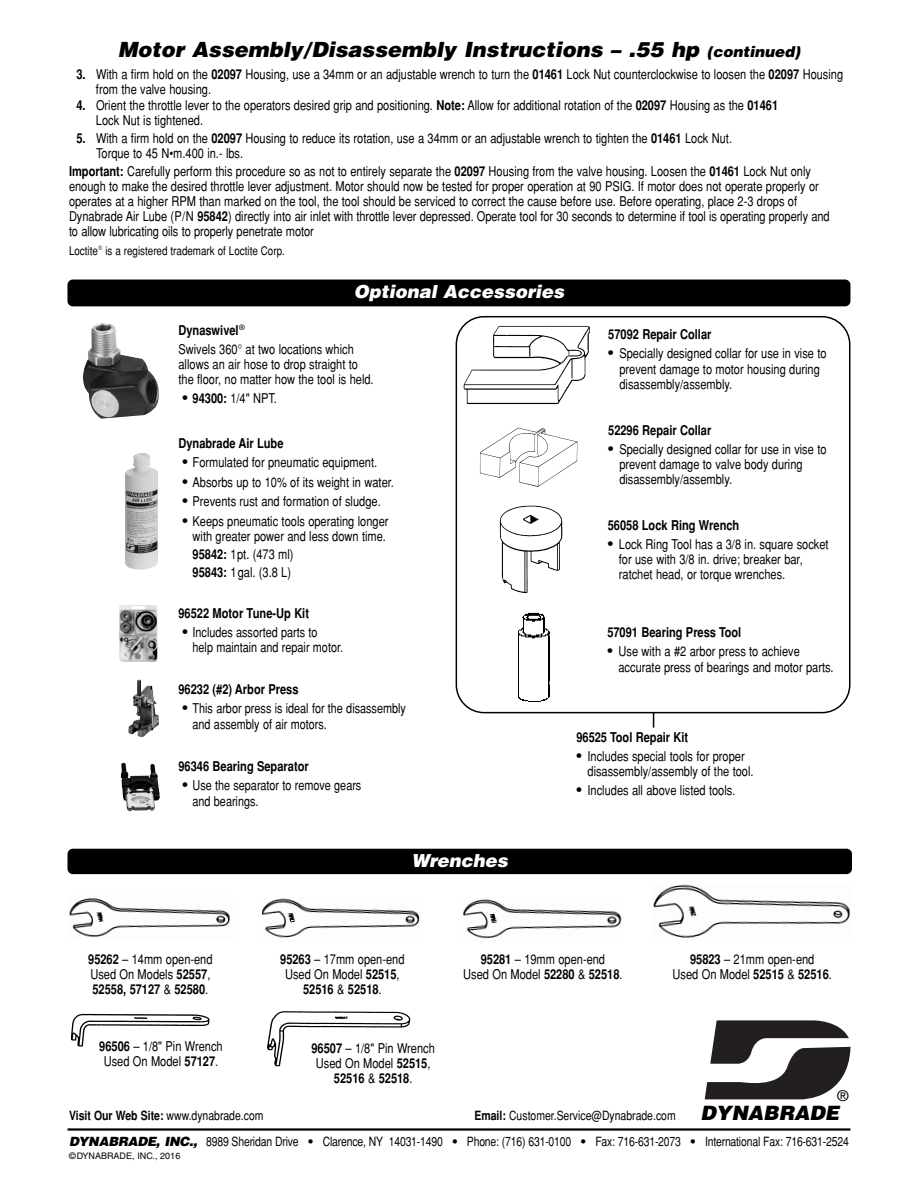
<style>
.page{position:relative;width:918px;height:1188px;background:#fff}
.page>*{position:absolute;margin:0;border:0;box-sizing:border-box;transform-origin:0 0}
.t1{font:italic 900 21px "Helvetica";color:#000}
.t2{font:italic 900 19.8px "Helvetica";color:#000}
.t3{font:italic 900 18px "Helvetica";color:#fff}
.t4{font:14.85px "Helvetica";color:#000}
.t5{font:13.5px/15px "Helvetica";color:#000;scale:.82 1}
.t6{font:700 13.5px "Helvetica";color:#000;scale:.82 1}
.t7{font:13.5px/15.6px "Helvetica";color:#000;scale:.8 1}
.t8{font:12.75px "Helvetica";letter-spacing:-.02em;color:#000;scale:.82 1}
.t9{font:12.75px "Helvetica";color:#000;scale:.82 1}
.t10{font:12px "Helvetica";color:#000;scale:.82 1}
.t11{font:9px "Helvetica";color:#000}
.s1{font-size:15px}
.s2{font-weight:700}
.s3{font-weight:900;font-style:italic}
.s4{font-weight:900}
</style>
<div class="page">
<svg style="left:456px;top:316px;width:394px;height:397px"></svg>
<img style="left:71px;top:1013px;width:139px;height:34px">
<img style="left:267px;top:1011px;width:144px;height:56px">
<img style="left:653px;top:884px;width:197px;height:54px">
<svg style="left:705px;top:1020px;width:145px;height:79px"></svg>
<hr style="left:68px;top:1128px;width:783px;height:3px;background:#000">
<img style="left:83px;top:323px;width:76px;height:96px">
<img style="left:119px;top:605px;width:39px;height:57px">
<img style="left:125px;top:453px;width:33px;height:117px">
<div style="left:68px;top:849px;width:784px;height:25px;background:#000;border-radius:5px"></div>
<img style="left:69px;top:897px;width:161px;height:41px">
<img style="left:263px;top:898px;width:157px;height:40px">
<img style="left:463px;top:899px;width:159px;height:40px">
<img style="left:514px;top:609px;width:37px;height:94px">
<img style="left:496px;top:503px;width:69px;height:92px">
<img style="left:463px;top:324px;width:128px;height:83px">
<img style="left:479px;top:427px;width:102px;height:60px">
<svg style="left:653px;top:712px;width:1px;height:16px"></svg>
<div style="left:67px;top:280px;width:783px;height:26px;background:#000;border-radius:5px"></div>
<img style="left:128px;top:679px;width:31px;height:58px">
<img style="left:121px;top:762px;width:39px;height:49px">
<h1 class="t1" style="left:118px;top:42px;width:686px">Motor Assembly/Disassembly Instructions – .55 hp <span class="s1">(continued)</span></h1>
<p class="t5" style="left:96px;top:68px;width:913px;text-indent:-20px"><span class="s2">3.</span> With a firm hold on the <span class="s2">02097</span> Housing, use a 34mm or an adjustable wrench to turn the <span class="s2">01461</span> Lock Nut counterclockwise to loosen the <span class="s2">02097</span> Housing from the valve housing.</p>
<p class="t5" style="left:96px;top:99px;width:833px;text-indent:-20px"><span class="s2">4.</span> Orient the throttle lever to the operators desired grip and positioning. <span class="s2">Note:</span> Allow for additional rotation of the <span class="s2">02097</span> Housing as the <span class="s2">01461<br></span>Lock Nut is tightened.</p>
<p class="t5" style="left:96px;top:132px;width:777px;text-indent:-20px"><span class="s2">5.</span> With a firm hold on the <span class="s2">02097</span> Housing to reduce its rotation, use a 34mm or an adjustable wrench to tighten the <span class="s2">01461</span> Lock Nut.<br>Torque to 45 N•m.400 in.- lbs.</p>
<p class="t5" style="left:69px;top:165px;width:929px"><span class="s2">Important:</span> Carefully perform this procedure so as not to entirely separate the <span class="s2">02097</span> Housing from the valve housing. Loosen the <span class="s2">01461</span> Lock Nut only enough to make the desired throttle lever adjustment. Motor should now be tested for proper operation at 90 PSIG. If motor does not operate properly or operates at a higher RPM than marked on the tool, the tool should be serviced to correct the cause before use. Before operating, place 2-3 drops of Dynabrade Air Lube (P/N <span class="s2">95842</span>) directly into air inlet with throttle lever depressed. Operate tool for 30 seconds to determine if tool is operating properly and to allow lubricating oils to properly penetrate motor</p>
<p class="t10" style="left:69px;top:246px;width:265px">Loctite<sup>®</sup> is a registered trademark of Loctite Corp.</p>
<h3 class="t3" style="left:354px;top:285px;width:215px">Optional Accessories</h3>
<p class="t5" style="left:178px;top:323px;width:215px;line-height:18.6px"><span class="s2">Dynaswivel</span><sup>®<br></sup>Swivels 360° at two locations which</p>
<p class="t5" style="left:178px;top:358px;width:240px">allows an air hose to drop straight to the floor, no matter how the tool is held.</p>
<p class="t5" style="left:183px;top:392px;width:117px"><span class="s1">•</span> <span class="s2">94300:</span> 1/4" NPT.</p>
<p class="t6" style="left:178px;top:438px;width:130px">Dynabrade Air Lube</p>
<p class="t5" style="left:183px;top:456px;width:239px"><span class="s1">•</span> Formulated for pneumatic equipment.</p>
<p class="t5" style="left:183px;top:476px;width:259px"><span class="s1">•</span> Absorbs up to 10% of its weight in water.</p>
<p class="t5" style="left:183px;top:495px;width:243px"><span class="s1">•</span> Prevents rust and formation of sludge.</p>
<p class="t5" style="left:183px;top:514px;width:253px;line-height:15.6px;text-align:center"><span class="s1">•</span> Keeps pneumatic tools operating longer with greater power and less down time.</p>
<p class="t5" style="left:193px;top:547px;width:125px;line-height:18px"><span class="s2">95842:</span> 1pt. (473 ml)<br><span class="s2">95843:</span> 1gal. (3.8 L)</p>
<p class="t6" style="left:178px;top:608px;width:161px">96522 Motor Tune-Up Kit</p>
<p class="t7" style="left:193px;top:625px;width:190px;text-indent:-10px"><span class="s1">•</span> Includes assorted parts to<br>help maintain and repair motor.</p>
<p class="t6" style="left:178px;top:684px;width:148px">96232 (#2) Arbor Press</p>
<p class="t7" style="left:193px;top:702px;width:268px;text-indent:-10px"><span class="s1">•</span> This arbor press is ideal for the disassembly and assembly of air motors.</p>
<p class="t6" style="left:178px;top:762px;width:160px">96346 Bearing Separator</p>
<p class="t7" style="left:193px;top:779px;width:212px;text-indent:-10px"><span class="s1">•</span> Use the separator to remove gears and bearings.</p>
<h3 class="t3" style="left:412px;top:854px;width:101px">Wrenches</h3>
<p class="t6" style="left:608px;top:330px;width:127px">57092 Repair Collar</p>
<p class="t5" style="left:619px;top:347px;width:254px;text-indent:-11px"><span class="s1">•</span> Specially designed collar for use in vise to prevent damage to motor housing during disassembly/assembly.</p>
<p class="t6" style="left:608px;top:425px;width:127px">52296 Repair Collar</p>
<p class="t5" style="left:619px;top:443px;width:254px;text-indent:-11px"><span class="s1">•</span> Specially designed collar for use in vise to prevent damage to valve body during disassembly/assembly.</p>
<p class="t6" style="left:608px;top:520px;width:162px">56058 Lock Ring Wrench</p>
<p class="t5" style="left:619px;top:538px;width:257px;text-indent:-11px"><span class="s1">•</span> Lock Ring Tool has a 3/8 in. square socket for use with 3/8 in. drive; breaker bar, ratchet head, or torque wrenches.</p>
<p class="t6" style="left:607px;top:628px;width:165px">57091 Bearing Press Tool</p>
<p class="t5" style="left:618px;top:645px;width:264px;line-height:15.6px;text-indent:-11px"><span class="s1">•</span> Use with a #2 arbor press to achieve accurate press of bearings and motor parts.</p>
<p class="t6" style="left:576px;top:732px;width:138px">96525 Tool Repair Kit</p>
<p class="t5" style="left:588px;top:750px;width:204px;line-height:15.6px;text-indent:-11px"><span class="s1">•</span> Includes special tools for proper disassembly/assembly of the tool.</p>
<p class="t5" style="left:576px;top:784px;width:196px"><span class="s1">•</span> Includes all above listed tools.</p>
<p class="t5" style="left:88px;top:953px;width:153px"><span class="s2">95262</span> – 14mm open-end<br>Used On Models <span class="s2">52557</span>,<br><span class="s2">52558, 57127</span> &amp; <span class="s2">52580</span>.</p>
<p class="t5" style="left:99px;top:1040px;width:152px;text-align:center"><span class="s2">96506</span> – 1/8" Pin Wrench<br>Used On Model <span class="s2">57127</span>.</p>
<p class="t5" style="left:280px;top:953px;width:153px;text-align:center"><span class="s2">95263</span> – 17mm open-end<br>Used On Model <span class="s2">52515</span>,<br><span class="s2">52516</span> &amp; <span class="s2">52518</span>.</p>
<p class="t5" style="left:673px;top:953px;width:196px;text-align:center"><span class="s2">95823</span> – 21mm open-end<br>Used On Model <span class="s2">52515</span> &amp; <span class="s2">52516</span>.</p>
<p class="t5" style="left:463px;top:953px;width:196px;text-align:center"><span class="s2">95281</span> – 19mm open-end<br>Used On Model <span class="s2">52280</span> &amp; <span class="s2">52518</span>.</p>
<p class="t5" style="left:311px;top:1042px;width:152px;text-align:center"><span class="s2">96507</span> – 1/8" Pin Wrench<br>Used On Model <span class="s2">52515</span>,<br><span class="s2">52516</span> &amp; <span class="s2">52518</span>.</p>
<p class="t4" style="left:838px;top:1090px;width:12px">®</p>
<p class="t8" style="left:69px;top:1137px;width:953px"><span class="s3">DYNABRADE, INC.,</span> 8989 Sheridan Drive <span class="s4">•</span> Clarence, NY 14031-1490 <span class="s4">•</span> Phone: (716) 631-0100 <span class="s4">•</span> Fax: 716-631-2073 <span class="s4">•</span> International Fax: 716-631-2524</p>
<p class="t11" style="left:69px;top:1152px;width:113px">© DYNABRADE, INC., 2016</p>
<h2 class="t2" style="left:701px;top:1106px;width:140px">DYNABRADE</h2>
<p class="t9" style="left:69px;top:1111px;width:239px"><span class="s2">Visit Our Web Site:</span> www.dynabrade.com</p>
<p class="t9" style="left:475px;top:1111px;width:247px"><span class="s2">Email:</span> Customer.Service@Dynabrade.com</p>
</div>
